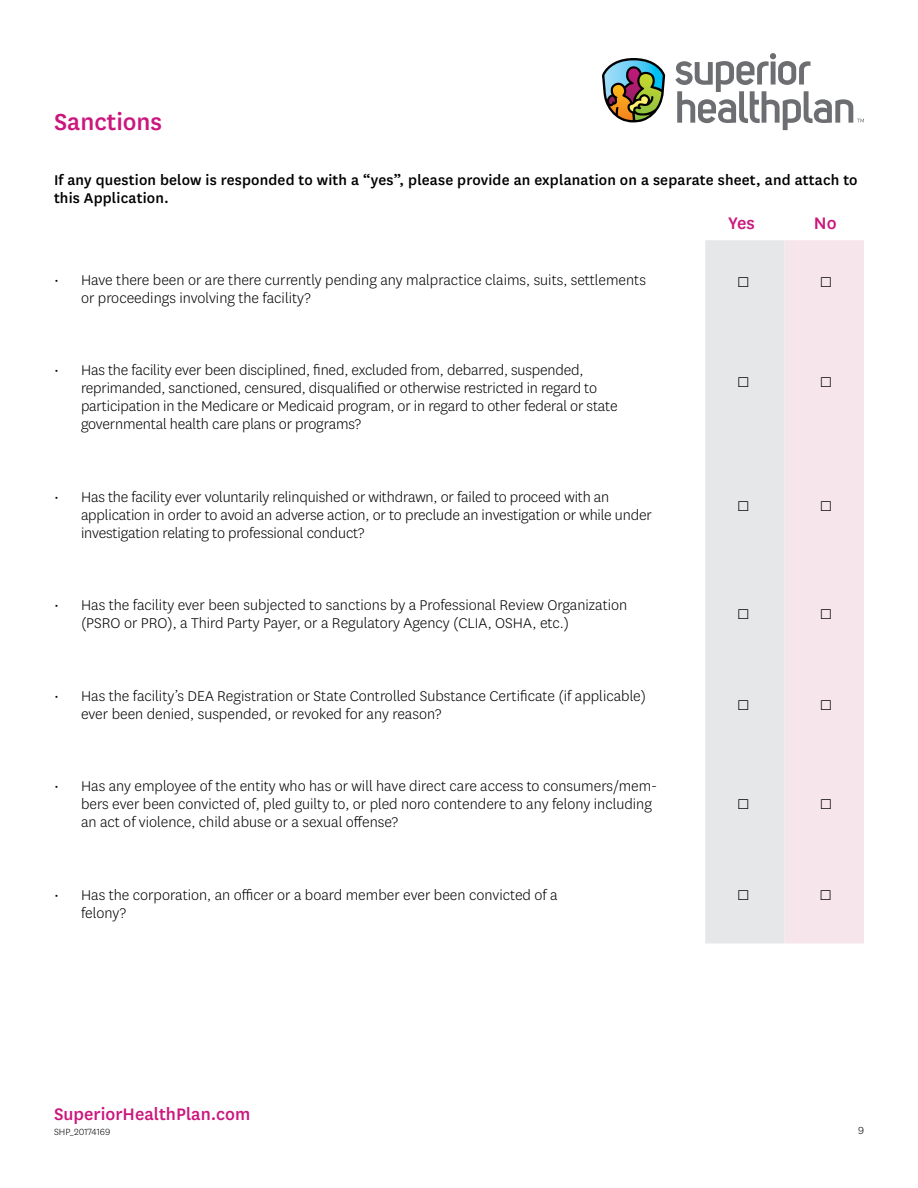
<style>
.page{position:relative;width:918px;height:1188px;background:#fff}
.page>*{position:absolute;margin:0;border:0;box-sizing:border-box;transform-origin:0 0}
.t1{font:500 27px "Centene Sans";color:#cb177d}
.t2{font:500 19.5px "Centene Sans";color:#cb177d}
.t3{font:300 16.5px/18px "Centene Sans";letter-spacing:-.005em;color:#000}
.t4{font:500 16.5px/18px "Centene Sans";letter-spacing:.01em;color:#000}
.t5{font:16.5px "Centene Sans";color:#000}
.t6{font:300 12px "Centene Sans";color:#000}
.t7{font:300 10.5px "Centene Sans";color:#000}
</style>
<div class="page">
<svg style="left:675px;top:53px;width:189px;height:77px"></svg>
<svg style="left:602px;top:58px;width:63px;height:64px"></svg>
<div style="left:705px;top:240px;width:80px;height:703px;background:#e6e7e8"></div>
<div style="left:785px;top:240px;width:79px;height:703px;background:#f6e6ec"></div>
<p class="t1" style="left:54px;top:104px;width:110px">Sanctions</p>
<p class="t4" style="left:54px;top:170px;width:805px">If any question below is responded to with a “yes”, please provide an explanation on a separate sheet, and attach to this Application.</p>
<p class="t3" style="left:81px;top:270px;width:566px;text-indent:-27px">• Have there been or are there currently pending any malpractice claims, suits, settlements or proceedings involving the facility?</p>
<p class="t3" style="left:81px;top:361px;width:538px;text-indent:-27px">• Has the facility ever been disciplined, fined, excluded from, debarred, suspended, reprimanded, sanctioned, censured, disqualified or otherwise restricted in regard to participation in the Medicare or Medicaid program, or in regard to other federal or state governmental health care plans or programs?</p>
<p class="t3" style="left:81px;top:487px;width:572px;text-indent:-27px">• Has the facility ever voluntarily relinquished or withdrawn, or failed to proceed with an application in order to avoid an adverse action, or to preclude an investigation or while under investigation relating to professional conduct?</p>
<p class="t3" style="left:81px;top:596px;width:548px;text-indent:-27px">• Has the facility ever been subjected to sanctions by a Professional Review Organization (PSRO or PRO), a Third Party Payer, or a Regulatory Agency (CLIA, OSHA, etc.)</p>
<p class="t3" style="left:81px;top:686px;width:567px;text-indent:-27px">• Has the facility’s DEA Registration or State Controlled Substance Certificate (if applicable) ever been denied, suspended, or revoked for any reason?</p>
<p class="t3" style="left:81px;top:777px;width:578px;text-indent:-27px">• Has any employee of the entity who has or will have direct care access to consumers/mem&shy;bers ever been convicted of, pled guilty to, or pled noro contendere to any felony including an act of violence, child abuse or a sexual offense?</p>
<p class="t3" style="left:81px;top:885px;width:478px;text-indent:-27px">• Has the corporation, an officer or a board member ever been convicted of a felony?</p>
<p class="t2" style="left:728px;top:210px;width:28px">Yes</p>
<p class="t2" style="left:814px;top:210px;width:24px">No</p>
<p class="t5" style="left:737px;top:271px;width:14px">□</p>
<p class="t5" style="left:820px;top:271px;width:14px">□</p>
<p class="t5" style="left:737px;top:371px;width:14px">□</p>
<p class="t5" style="left:820px;top:371px;width:14px">□</p>
<p class="t5" style="left:737px;top:495px;width:14px">□</p>
<p class="t5" style="left:820px;top:495px;width:14px">□</p>
<p class="t5" style="left:737px;top:603px;width:14px">□</p>
<p class="t5" style="left:820px;top:603px;width:14px">□</p>
<p class="t5" style="left:737px;top:694px;width:14px">□</p>
<p class="t5" style="left:820px;top:694px;width:14px">□</p>
<p class="t5" style="left:737px;top:793px;width:14px">□</p>
<p class="t5" style="left:820px;top:793px;width:14px">□</p>
<p class="t5" style="left:737px;top:884px;width:14px">□</p>
<p class="t5" style="left:820px;top:884px;width:14px">□</p>
<p class="t2" style="left:54px;top:1101px;width:198px">SuperiorHealthPlan.com</p>
<p class="t7" style="left:54px;top:1125px;width:58px">SHP_20174169</p>
<p class="t6" style="left:858px;top:1123px;width:7px">9</p>
</div>
